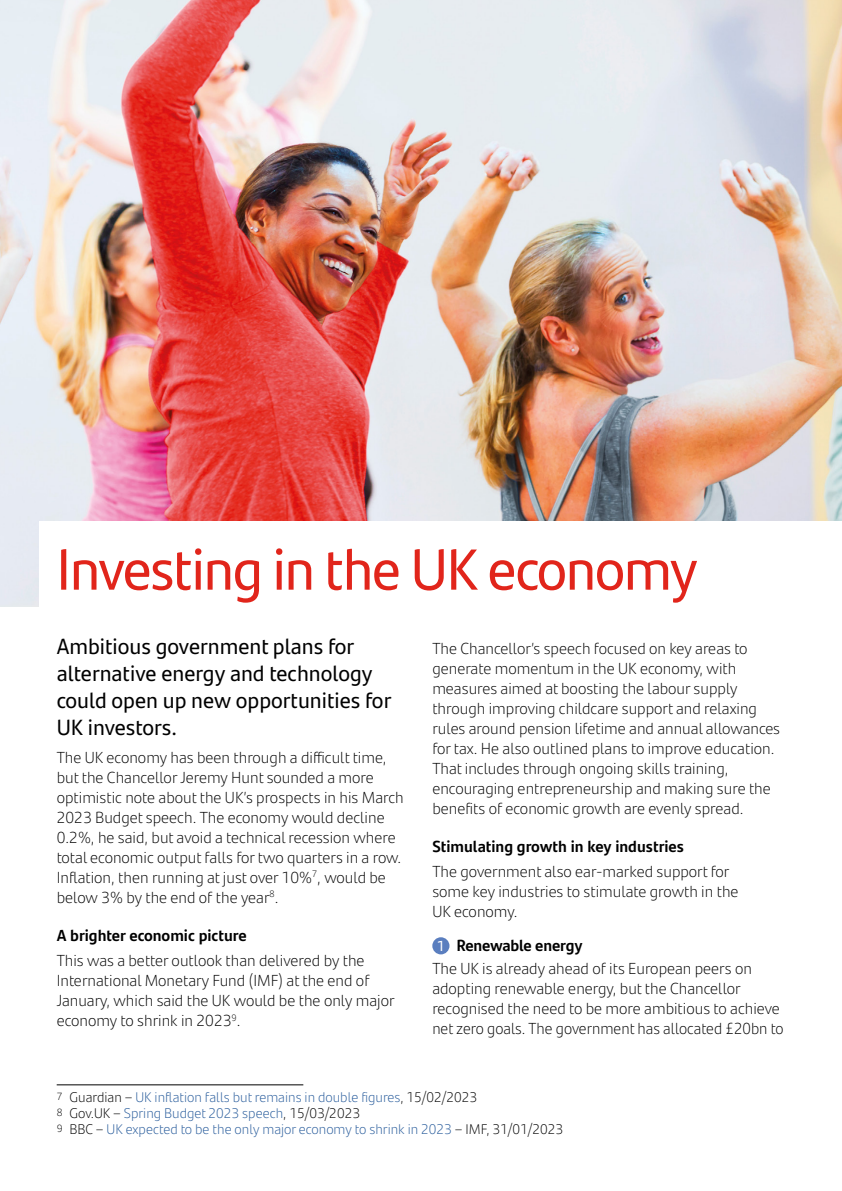
<style>
.page{position:relative;width:842px;height:1191px;background:#fff}
.page>*{position:absolute;margin:0;border:0;box-sizing:border-box;transform-origin:0 0}
.t1{font:58px "Santander Headline";letter-spacing:-.01em;color:#e1251b}
.t2{font:22px/27px "Santander Text";color:#000}
.t3{font:300 16px/20px "Santander Text";color:#000}
.t4{font:700 16px "Santander Text";color:#000}
.t5{font:300 14px/16px "Santander Text";color:#275b9b}
.s1{font-weight:400;font-size:14.4px;color:#fff}
.s2{font-weight:700}
.s3{font-size:10.4px;color:#000}
.s4{color:#000}
</style>
<div class="page">
<div style="left:432px;top:937px;width:17px;height:17px;background:#5a7ebf;border-radius:50%"></div>
<img style="left:0;top:0;width:842px;height:607px">
<div style="left:40px;top:522px;width:802px;height:99px;background:#fff"></div>
<hr style="left:57px;top:1084px;width:246px;height:1px;background:#000">
<h1 class="t1" style="left:57px;top:525px;width:642px">Investing in the UK economy</h1>
<h2 class="t2" style="left:57px;top:631px;width:336px">Ambitious government plans for alternative energy and technology could open up new opportunities for<br>UK investors.</h2>
<p class="t3" style="left:57px;top:746px;width:349px">The UK economy has been through a difficult time, but the Chancellor Jeremy Hunt sounded a more optimistic note about the UK’s prospects in his March 2023 Budget speech. The economy would decline 0.2%, he said, but avoid a technical recession where total economic output falls for two quarters in a row.<br>Inflation, then running at just over 10%<sup>7</sup>, would be below 3% by the end of the year<sup>8</sup>.</p>
<p class="t4" style="left:57px;top:922px;width:192px">A brighter economic picture</p>
<p class="t3" style="left:57px;top:950px;width:339px">This was a better outlook than delivered by the International Monetary Fund (IMF) at the end of January, which said the UK would be the only major economy to shrink in 2023<sup>9</sup>.</p>
<p class="t3" style="left:432px;top:637px;width:349px">The Chancellor’s speech focused on key areas to generate momentum in the UK economy, with measures aimed at boosting the labour supply through improving childcare support and relaxing rules around pension lifetime and annual allowances for tax. He also outlined plans to improve education.<br>That includes through ongoing skills training, encouraging entrepreneurship and making sure the benefits of economic growth are evenly spread.</p>
<p class="t4" style="left:432px;top:833px;width:253px">Stimulating growth in key industries</p>
<p class="t3" style="left:432px;top:861px;width:308px">The government also ear-marked support for some key industries to stimulate growth in the<br>UK economy.</p>
<p class="t3" style="left:432px;top:933px;width:321px;line-height:22.8px"><span class="s1">1</span> <span class="s2">Renewable energy<br></span>The UK is already ahead of its European peers on</p>
<p class="t3" style="left:432px;top:978px;width:353px">adopting renewable energy, but the Chancellor recognised the need to be more ambitious to achieve net zero goals. The government has allocated £20bn to</p>
<p class="t5" style="left:57px;top:1088px;width:508px"><span class="s3">7</span> <span class="s4">Guardian –</span> UK inflation falls but remains in double figures<span class="s4">, 15/02/2023<br></span><span class="s3">8</span> <span class="s4">Gov.UK –</span> Spring Budget 2023 speech<span class="s4">, 15/03/2023<br></span><span class="s3">9</span> <span class="s4">BBC –</span> UK expected to be the only major economy to shrink in 2023 <span class="s4">– IMF, 31/01/2023</span></p>
</div>
